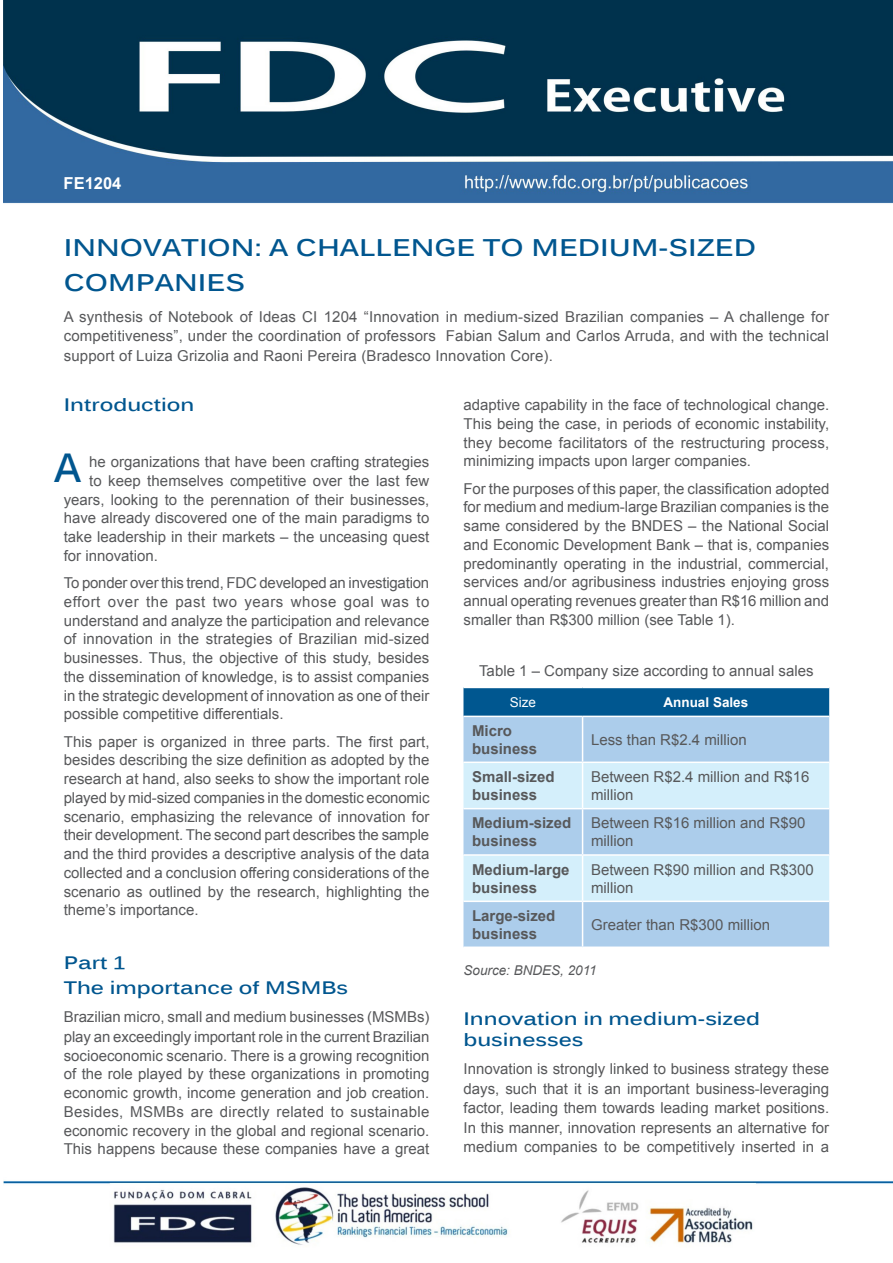
<style>
.page{position:relative;width:893px;height:1263px;background:#fff}
.page>*{position:absolute;margin:0;border:0;box-sizing:border-box;transform-origin:0 0}
.Titulo{font:700 40.5px "Kalinga";color:#01568f}
.Titulo-2{font:700 27px "Kalinga";color:#01568f;scale:1.2 1}
.Titulo-3{font:700 24px/34.5px "Kalinga";color:#01568f;scale:1.2 1}
.Subtítulo{font:700 18px/21.6px "Kalinga";color:#01568f;scale:1.2 1}
.Corpo_do_texto{font:700 16.5px "Arial";color:#fff}
.Corpo_do_texto-2{font:15px/18.8px "Arial";color:#57585a;text-align:justify}
.Corpo_do_texto-3{font:700 15px/18px "Arial";color:#57585a}
.Legenda__fig__e_tabe{font:italic 13.5px "Arial";color:#57585a}
.Corpo_do_texto-4{font:700 13.5px "Arial";color:#fff}
.Corpo_do_texto-5{font:13.5px "Arial";color:#fff}
</style>
<div class="page">
<img style="left:3px;top:0;width:890px;height:1245px">
<svg style="left:463px;top:688px;width:366px;height:258px;background:#a7cce6"></svg>
<hr style="left:463px;top:687px;width:120px;height:1px;background:#fff">
<hr style="left:583px;top:687px;width:246px;height:1px;background:#fff">
<hr style="left:463px;top:716px;width:120px;height:1px;background:#fff">
<hr style="left:583px;top:716px;width:246px;height:1px;background:#fff">
<hr style="left:582px;top:717px;width:1px;height:44px;background:#fff">
<hr style="left:463px;top:761px;width:120px;height:2px;background:#fff">
<hr style="left:583px;top:761px;width:246px;height:2px;background:#fff">
<hr style="left:582px;top:763px;width:1px;height:45px;background:#fff">
<hr style="left:463px;top:808px;width:120px;height:1px;background:#fff">
<hr style="left:583px;top:808px;width:246px;height:1px;background:#fff">
<hr style="left:582px;top:809px;width:1px;height:45px;background:#fff">
<hr style="left:463px;top:854px;width:120px;height:2px;background:#fff">
<hr style="left:583px;top:854px;width:246px;height:2px;background:#fff">
<hr style="left:582px;top:856px;width:1px;height:44px;background:#fff">
<hr style="left:463px;top:900px;width:120px;height:2px;background:#fff">
<hr style="left:583px;top:900px;width:246px;height:2px;background:#fff">
<hr style="left:582px;top:902px;width:1px;height:44px;background:#fff">
<hr style="left:463px;top:946px;width:120px;height:2px;background:#fff">
<hr style="left:583px;top:946px;width:246px;height:2px;background:#fff">
<p class="Corpo_do_texto" style="left:64px;top:172px;width:59px">FE1204</p>
<p class="Titulo-2" style="left:108px;top:224px;width:445px">e o Impacto no Desempenho das</p>
<p class="Titulo-3" style="left:64px;top:233px;width:578px">INNOVATION: A CHALLENGE TO MEDIUM-SIZED<br>COMPANIES</p>
<p class="Corpo_do_texto-2" style="left:64px;top:307px;width:767px;line-height:19.5px">A synthesis of Notebook of Ideas CI 1204 “Innovation in medium-sized Brazilian companies – A challenge for competitiveness”, under the coordination of professors Fabian Salum and Carlos Arruda, and with the technical support of Luiza Grizolia and Raoni Pereira (Bradesco Innovation Core).</p>
<p class="Subtítulo" style="left:64px;top:396px;width:110px">Introduction</p>
<p class="Corpo_do_texto-2" style="left:463px;top:396px;width:367px">adaptive capability in the face of technological change.<br>This being the case, in periods of economic instability, they become facilitators of the restructuring process, minimizing impacts upon larger companies.</p>
<p class="Corpo_do_texto-2" style="left:463px;top:479px;width:367px">For the purposes of this paper, the classification adopted for medium and medium-large Brazilian companies is the same considered by the BNDES – the National Social and Economic Development Bank – that is, companies predominantly operating in the industrial, commercial, services and/or agribusiness industries enjoying gross annual operating revenues greater than R$16 million and smaller than R$300 million (see Table 1).</p>
<p class="Corpo_do_texto-2" style="left:479px;top:662px;width:336px">Table 1 – Company size according to annual sales</p>
<p class="Corpo_do_texto-5" style="left:510px;top:693px;width:28px">Size</p>
<p class="Corpo_do_texto-4" style="left:663px;top:693px;width:86px">Annual Sales</p>
<p class="Corpo_do_texto-3" style="left:472px;top:722px;width:67px">Micro business</p>
<p class="Corpo_do_texto-2" style="left:591px;top:730px;width:157px">Less than R$2.4 million</p>
<p class="Corpo_do_texto-3" style="left:472px;top:768px;width:84px">Small-sized business</p>
<p class="Corpo_do_texto-2" style="left:591px;top:768px;width:220px;line-height:18px">Between R$2.4 million and R$16 million</p>
<p class="Corpo_do_texto-3" style="left:472px;top:814px;width:101px">Medium-sized business</p>
<p class="Corpo_do_texto-2" style="left:591px;top:814px;width:216px;line-height:18px">Between R$16 million and R$90 million</p>
<p class="Corpo_do_texto-3" style="left:472px;top:861px;width:99px">Medium-large business</p>
<p class="Corpo_do_texto-2" style="left:591px;top:860px;width:224px;line-height:18px">Between R$90 million and R$300 million</p>
<p class="Corpo_do_texto-3" style="left:472px;top:907px;width:85px">Large-sized business</p>
<p class="Corpo_do_texto-2" style="left:591px;top:915px;width:181px">Greater than R$300 million</p>
<p class="Legenda__fig__e_tabe" style="left:463px;top:961px;width:135px">Source: BNDES, 2011</p>
<p class="Subtítulo" style="left:463px;top:1009px;width:249px">Innovation in medium-sized businesses</p>
<p class="Corpo_do_texto-2" style="left:463px;top:1059px;width:367px;line-height:19.5px">Innovation is strongly linked to business strategy these days, such that it is an important business-leveraging factor, leading them towards leading market positions.<br>In this manner, innovation represents an alternative for medium companies to be competitively inserted in a</p>
<p class="Titulo" style="left:54px;top:441px;width:29px">A</p>
<p class="Corpo_do_texto-2" style="left:89px;top:453px;width:342px">he organizations that have been crafting strategies</p>
<p class="Corpo_do_texto-2" style="left:89px;top:471px;width:342px">to keep themselves competitive over the last few</p>
<p class="Corpo_do_texto-2" style="left:64px;top:490px;width:367px">years, looking to the perennation of their businesses,</p>
<p class="Corpo_do_texto-2" style="left:64px;top:509px;width:367px">have already discovered one of the main paradigms to</p>
<p class="Corpo_do_texto-2" style="left:64px;top:528px;width:367px">take leadership in their markets – the unceasing quest</p>
<p class="Corpo_do_texto-2" style="left:64px;top:546px;width:96px">for innovation.</p>
<p class="Corpo_do_texto-2" style="left:64px;top:574px;width:367px">To ponder over this trend, FDC developed an investigation effort over the past two years whose goal was to understand and analyze the participation and relevance of innovation in the strategies of Brazilian mid-sized businesses. Thus, the objective of this study, besides the dissemination of knowledge, is to assist companies in the strategic development of innovation as one of their possible competitive differentials.</p>
<p class="Corpo_do_texto-2" style="left:64px;top:732px;width:367px">This paper is organized in three parts. The first part, besides describing the size definition as adopted by the research at hand, also seeks to show the important role played by mid-sized companies in the domestic economic scenario, emphasizing the relevance of innovation for their development. The second part describes the sample and the third provides a descriptive analysis of the data collected and a conclusion offering considerations of the scenario as outlined by the research, highlighting the theme’s importance.</p>
<p class="Subtítulo" style="left:64px;top:953px;width:53px">Part 1</p>
<p class="Subtítulo" style="left:64px;top:979px;width:238px">The importance of MSMBs</p>
<p class="Corpo_do_texto-2" style="left:64px;top:1008px;width:367px">Brazilian micro, small and medium businesses (MSMBs) play an exceedingly important role in the current Brazilian socioeconomic scenario. There is a growing recognition of the role played by these organizations in promoting economic growth, income generation and job creation.<br>Besides, MSMBs are directly related to sustainable economic recovery in the global and regional scenario.<br>This happens because these companies have a great</p>
</div>
